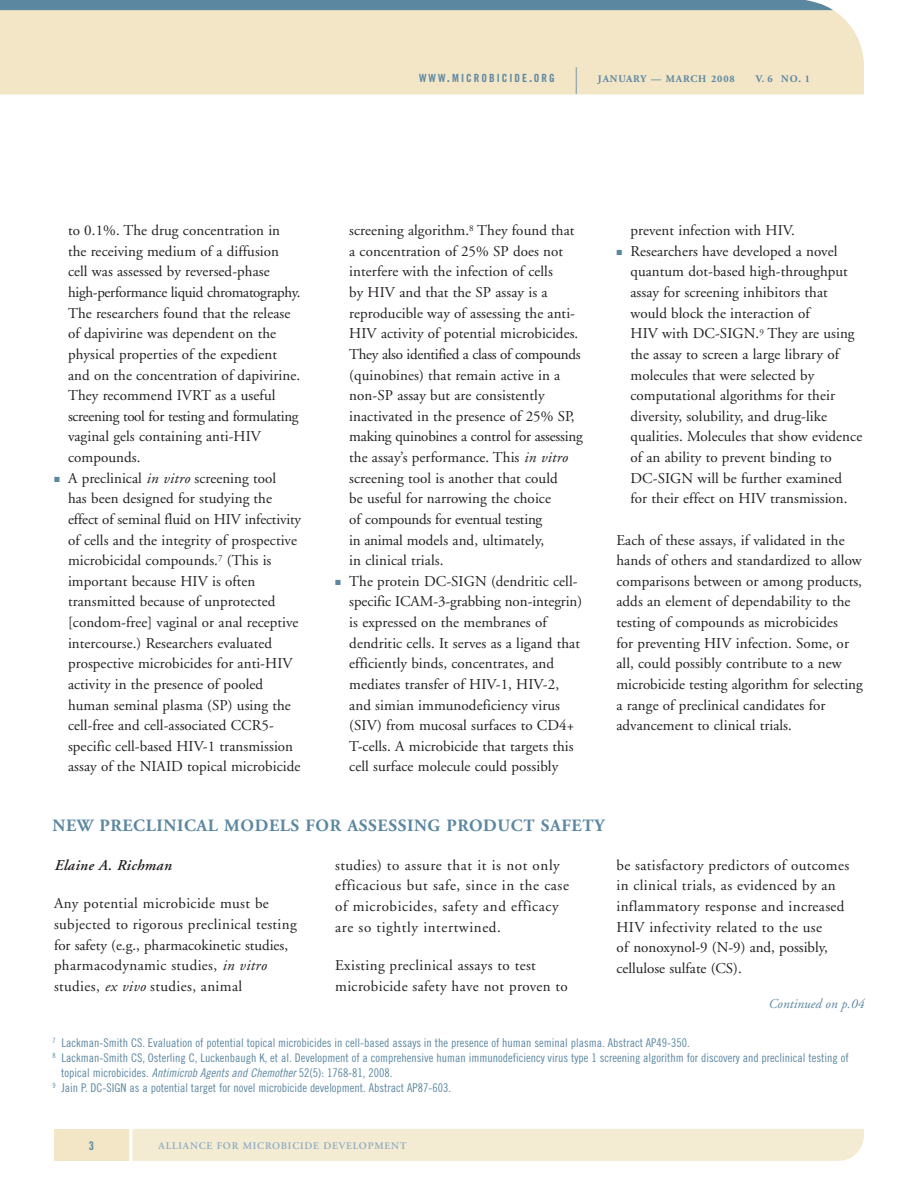
<style>
.page{position:relative;width:918px;height:1188px;background:#fff}
.page>*{position:absolute;margin:0;border:0;box-sizing:border-box;transform-origin:0 0}
.t1{font:600 39.45px "Adobe Garamond";color:#5c87a1;scale:.26 1}
.t2{font:700 17.25px "Adobe Garamond";letter-spacing:.035em;color:#5c87a1}
.t3{font:15px/20.7px "Adobe Garamond";letter-spacing:.005em;color:#231f20}
.t4{font:15px/20.7px "Adobe Garamond";letter-spacing:.025em;color:#231f20}
.t5{font:15px/20.7px "Adobe Garamond";letter-spacing:.04em;color:#231f20}
.t6{font:italic 600 15px "Adobe Garamond";letter-spacing:.025em;color:#231f20}
.t7{font:italic 13.5px "Adobe Garamond";color:#5c87a1}
.t8{font:12px "Trade Gothic Cond Eighteen";color:#5c87a1}
.t9{font:12px "Trade Gothic Bold Cond Twenty";color:#5c87a1}
.t10{font:11.25px "Trade Gothic Bold Cond Twenty";letter-spacing:.18em;color:#5c87a1}
.t11{font:600 10.2px "Adobe Garamond";letter-spacing:.075em;color:#8cabc0}
.t12{font:700 10.2px "Adobe Garamond";letter-spacing:.09em;color:#5c87a1}
.s1{font-size:15px}
.s2{color:#5c87a1}
.s3{font-style:italic}
.s4{font-family:"Trade Gothic Cond Eighteen Obl"}
</style>
<div class="page">
<div style="left:132px;top:1129px;width:732px;height:32px;background:#f4ebd3"></div>
<div style="left:54px;top:1129px;width:75px;height:32px;background:#f2e6c7"></div>
<div style="left:0;top:10px;width:864px;height:84px;background:#f2e6c7"></div>
<div style="left:0;top:0;width:833px;height:10px;background:#5c87a1"></div>
<p class="t10" style="left:419px;top:73px;width:137px">WWW<span class="s1">.</span>MICROBICIDE<span class="s1">.</span>ORG</p>
<h1 class="t1" style="left:575px;top:66px;width:11px">|</h1>
<p class="t12" style="left:598px;top:74px;width:138px">JANUARY — MARCH 2008</p>
<p class="t12" style="left:756px;top:74px;width:56px">V. 6 NO. 1</p>
<p class="t3" style="left:68px;top:221px;width:234px">to 0.1%. The drug concentration in the receiving medium of a diffusion cell was assessed by reversed-phase high-performance liquid chromatography.<br>The researchers found that the release of dapivirine was dependent on the physical properties of the expedient and on the concentration of dapivirine.<br>They recommend IVRT as a useful screening tool for testing and formulating vaginal gels containing anti-HIV compounds.</p>
<p class="t3" style="left:68px;top:469px;width:235px;text-indent:-14px"><span class="s2">✓</span> A preclinical <span class="s3">in vitro</span> screening tool<br>has been designed for studying the effect of seminal fluid on HIV infectivity of cells and the integrity of prospective microbicidal compounds.<sup>7</sup> (This is important because HIV is often transmitted because of unprotected [condom-free] vaginal or anal receptive intercourse.) Researchers evaluated prospective microbicides for anti-HIV activity in the presence of pooled human seminal plasma (SP) using the cell-free and cell-associated CCR5- specific cell-based HIV-1 transmission assay of the NIAID topical microbicide</p>
<p class="t3" style="left:349px;top:221px;width:235px">screening algorithm.<sup>8</sup> They found that a concentration of 25% SP does not interfere with the infection of cells<br>by HIV and that the SP assay is a reproducible way of assessing the anti-HIV activity of potential microbicides.<br>They also identified a class of compounds (quinobines) that remain active in a non-SP assay but are consistently inactivated in the presence of 25% SP, making quinobines a control for assessing the assay’s performance. This <span class="s3">in vitro </span>screening tool is another that could<br>be useful for narrowing the choice<br>of compounds for eventual testing<br>in animal models and, ultimately,<br>in clinical trials.</p>
<p class="t3" style="left:349px;top:572px;width:234px;text-indent:-14px"><span class="s2">✓</span> The protein DC-SIGN (dendritic cell&shy;specific ICAM-3-grabbing non-integrin) is expressed on the membranes of dendritic cells. It serves as a ligand that efficiently binds, concentrates, and mediates transfer of HIV-1, HIV-2, and simian immunodeficiency virus (SIV) from mucosal surfaces to CD4+ T-cells. A microbicide that targets this cell surface molecule could possibly</p>
<p class="t3" style="left:631px;top:221px;width:166px">prevent infection with HIV.</p>
<p class="t3" style="left:631px;top:242px;width:233px;text-indent:-14px"><span class="s2">✓</span> Researchers have developed a novel quantum dot-based high-throughput assay for screening inhibitors that would block the interaction of<br>HIV with DC-SIGN.<sup>9</sup> They are using the assay to screen a large library of molecules that were selected by computational algorithms for their diversity, solubility, and drug-like qualities. Molecules that show evidence of an ability to prevent binding to DC-SIGN will be further examined for their effect on HIV transmission.</p>
<p class="t3" style="left:616px;top:531px;width:248px">Each of these assays, if validated in the hands of others and standardized to allow comparisons between or among products, adds an element of dependability to the testing of compounds as microbicides<br>for preventing HIV infection. Some, or all, could possibly contribute to a new microbicide testing algorithm for selecting a range of preclinical candidates for advancement to clinical trials.</p>
<p class="t2" style="left:53px;top:819px;width:553px">NEW PRECLINICAL MODELS FOR ASSESSING PRODUCT SAFETY</p>
<p class="t6" style="left:54px;top:859px;width:119px">Elaine A. Richman</p>
<p class="t4" style="left:54px;top:895px;width:244px">Any potential microbicide must be subjected to rigorous preclinical testing for safety (e.g., pharmacokinetic studies, pharmacodynamic studies, <span class="s3">in vitro </span>studies, <span class="s3">ex vivo</span> studies, animal</p>
<p class="t5" style="left:335px;top:856px;width:235px">studies) to assure that it is not only efficacious but safe, since in the case of microbicides, safety and efficacy are so tightly intertwined.</p>
<p class="t4" style="left:335px;top:956px;width:234px">Existing preclinical assays to test microbicide safety have not proven to</p>
<p class="t4" style="left:616px;top:856px;width:234px">be satisfactory predictors of outcomes in clinical trials, as evidenced by an inflammatory response and increased HIV infectivity related to the use<br>of nonoxynol-9 (N-9) and, possibly, cellulose sulfate (CS).</p>
<p class="t7" style="left:768px;top:998px;width:97px">Continued on p.04</p>
<p class="t8" style="left:53px;top:1038px;width:639px"><sup>7</sup> Lackman-Smith CS. Evaluation of potential topical microbicides in cell-based assays in the presence of human seminal plasma. Abstract AP49-350.</p>
<p class="t8" style="left:53px;top:1053px;width:798px"><sup>8</sup> Lackman-Smith CS, Osterling C, Luckenbaugh K, et al. Development of a comprehensive human immunodeficiency virus type 1 screening algorithm for discovery and preclinical testing of</p>
<p class="t8" style="left:61px;top:1068px;width:333px">topical microbicides. <span class="s4">Antimicrob Agents and Chemother</span> 52(5): 1768-81, 2008.</p>
<p class="t8" style="left:53px;top:1083px;width:400px"><sup>9</sup> Jain P. DC-SIGN as a potential target for novel microbicide development. Abstract AP87-603.</p>
<p class="t9" style="left:89px;top:1141px;width:7px">3</p>
<p class="t11" style="left:159px;top:1142px;width:250px">ALLIANCE FOR MICROBICIDE DEVELOPMENT</p>
</div>
